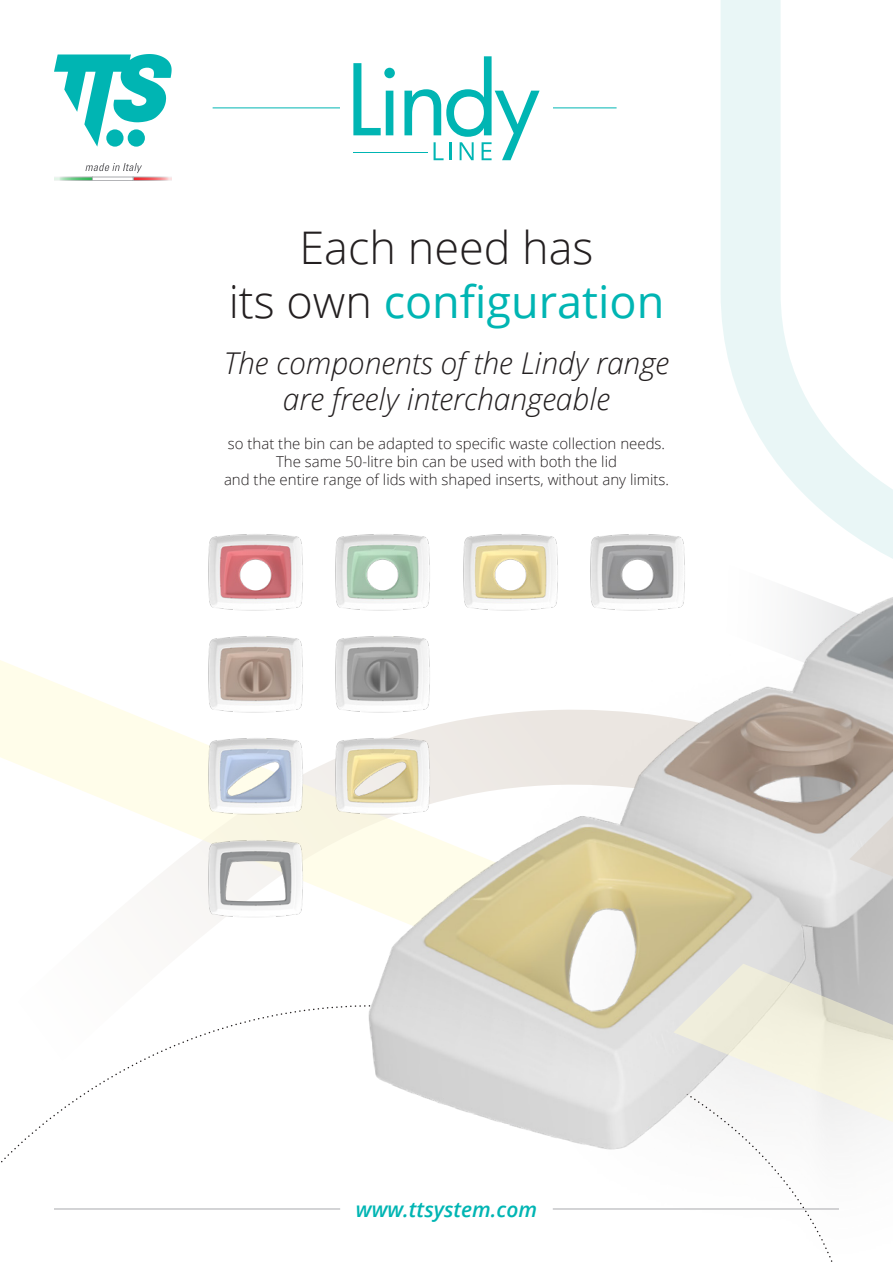
<style>
.page{position:relative;width:893px;height:1263px;background:#fff}
.page>*{position:absolute;margin:0;border:0;box-sizing:border-box;transform-origin:0 0}
.t1{font:300 45px/54px "Open Sans";color:#231f20;text-align:center}
.t2{font:italic 300 30px/36px "Open Sans";color:#231f20;text-align:center}
.t3{font:italic 600 21px "Open Sans";color:#00b5b3}
.t4{font:300 15px/18px "Open Sans";color:#231f20;text-align:center}
.s1{font-weight:400;color:#00b5b3}
</style>
<div class="page">
<div style="left:721px;top:0;width:60px;height:81px;background:#e9f6f6"></div>
<img style="left:212px;top:81px;width:621px;height:1181px">
<svg style="left:1px;top:952px;width:628px;height:260px"></svg>
<svg style="left:0;top:660px;width:276px;height:292px"></svg>
<img style="left:276px;top:425px;width:617px;height:751px">
<div style="left:340px;top:56px;width:213px;height:104px;background:#fff"></div>
<svg style="left:353px;top:63px;width:42px;height:72px"></svg>
<svg style="left:404px;top:56px;width:136px;height:104px"></svg>
<hr style="left:353px;top:152px;width:75px;height:1px;background:#00b5b3">
<svg style="left:629px;top:1212px;width:204px;height:19px"></svg>
<svg style="left:629px;top:869px;width:264px;height:343px"></svg>
<svg style="left:629px;top:816px;width:264px;height:53px;background:#dad7d1"></svg>
<img style="left:208px;top:523px;width:96px;height:98px">
<img style="left:334px;top:523px;width:98px;height:98px">
<img style="left:461px;top:523px;width:98px;height:98px">
<img style="left:589px;top:523px;width:98px;height:98px">
<img style="left:206px;top:625px;width:98px;height:98px">
<img style="left:334px;top:625px;width:98px;height:98px">
<img style="left:206px;top:727px;width:98px;height:98px">
<img style="left:334px;top:727px;width:98px;height:98px">
<img style="left:206px;top:829px;width:98px;height:98px">
<svg style="left:54px;top:54px;width:118px;height:93px"></svg>
<svg style="left:54px;top:163px;width:118px;height:18px"></svg>
<hr style="left:54px;top:1209px;width:286px;height:1px;background:#a8a9ad">
<hr style="left:553px;top:1209px;width:286px;height:1px;background:#a8a9ad">
<h1 class="t1" style="left:229px;top:220px;width:437px">Each need has<br>its own <span class="s1">configuration</span></h1>
<h2 class="t2" style="left:224px;top:344px;width:447px">The components of the Lindy range are freely interchangeable</h2>
<p class="t4" style="left:224px;top:434px;width:446px">so that the bin can be adapted to specific waste collection needs.<br>The same 50-litre bin can be used with both the lid<br>and the entire range of lids with shaped inserts, without any limits.</p>
<h3 class="t3" style="left:356px;top:1195px;width:183px">www.ttsystem.com</h3>
</div>
